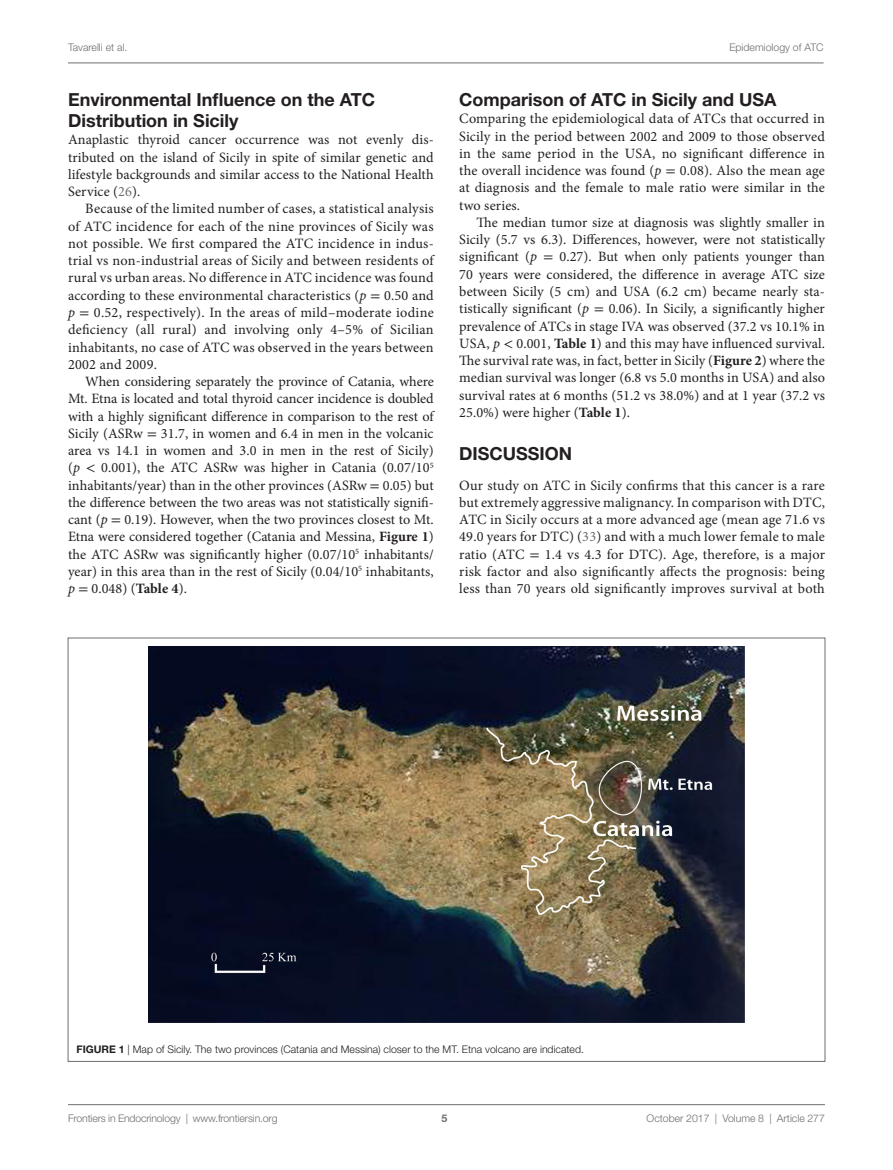
<style>
.page{position:relative;width:893px;height:1170px;background:#fff}
.page>*{position:absolute;margin:0;border:0;box-sizing:border-box;transform-origin:0 0}
.t1{font:700 18px/21px "Helvetica Neue LT Std";color:#231f20}
.t2{font:14.25px/17.2px "Minion Pro";letter-spacing:.005em;color:#231f20;text-align:justify}
.t3{font:300 10.5px "Helvetica Neue LT Std";color:#6c6d70}
.t4{font:300 10.5px "Helvetica Neue LT Std";color:#231f20}
.t5{font:700 10.5px "Helvetica Neue LT Std";color:#6c6d70}
.s1{color:#6c6d70}
.s2{font-style:italic}
.s3{font-family:"STIX General"}
.s4{font-weight:700}
</style>
<div class="page">
<img style="left:149px;top:646px;width:595px;height:376px">
<hr style="left:68px;top:1104px;width:757px;height:1px;background:#6c6d70">
<hr style="left:68px;top:63px;width:756px;height:1px;background:#6c6d70">
<p class="t3" style="left:68px;top:41px;width:61px">Tavarelli et al.</p>
<p class="t3" style="left:729px;top:41px;width:96px">Epidemiology of ATC</p>
<p class="t1" style="left:68px;top:89px;width:307px">Environmental Influence on the ATC<br>Distribution in Sicily</p>
<p class="t2" style="left:68px;top:131px;width:367px">Anaplastic thyroid cancer occurrence was not evenly dis&shy;tributed on the island of Sicily in spite of similar genetic and lifestyle backgrounds and similar access to the National Health Service (<span class="s1">26</span>).</p>
<p class="t2" style="left:68px;top:200px;width:367px;text-indent:17px">Because of the limited number of cases, a statistical analysis of ATC incidence for each of the nine provinces of Sicily was not possible. We first compared the ATC incidence in indus&shy;trial vs non-industrial areas of Sicily and between residents of rural vs urban areas. No difference in ATC incidence was found according to these environmental characteristics (<span class="s2">p</span> <span class="s3">=</span> 0.50 and <span class="s2">p</span> <span class="s3">=</span> 0.52, respectively). In the areas of mild–moderate iodine deficiency (all rural) and involving only 4–5% of Sicilian inhabitants, no case of ATC was observed in the years between 2002 and 2009.</p>
<p class="t2" style="left:68px;top:373px;width:367px;text-indent:17px">When considering separately the province of Catania, where Mt. Etna is located and total thyroid cancer incidence is doubled with a highly significant difference in comparison to the rest of Sicily (ASRw <span class="s3">=</span> 31.7, in women and 6.4 in men in the volcanic area vs 14.1 in women and 3.0 in men in the rest of Sicily) (<span class="s2">p</span> <span class="s3">&lt;</span> 0.001), the ATC ASRw was higher in Catania (0.07/10<sup>5 </sup>inhabitants/year) than in the other provinces (ASRw <span class="s3">=</span> 0.05) but the difference between the two areas was not statistically signifi&shy;cant (<span class="s2">p</span> <span class="s3">=</span> 0.19). However, when the two provinces closest to Mt.<br>Etna were considered together (Catania and Messina, <span class="s4">Figure 1</span>) the ATC ASRw was significantly higher (0.07/10<sup>5</sup> inhabitants/ year) in this area than in the rest of Sicily (0.04/10<sup>5</sup> inhabitants, <span class="s2">p</span> <span class="s3">=</span> 0.048) (<span class="s4">Table 4</span>).</p>
<p class="t1" style="left:459px;top:89px;width:307px">Comparison of ATC in Sicily and USA</p>
<p class="t2" style="left:459px;top:110px;width:367px">Comparing the epidemiological data of ATCs that occurred in Sicily in the period between 2002 and 2009 to those observed in the same period in the USA, no significant difference in the overall incidence was found (<span class="s2">p</span> <span class="s3">=</span> 0.08). Also the mean age at diagnosis and the female to male ratio were similar in the two series.</p>
<p class="t2" style="left:459px;top:214px;width:367px;text-indent:17px">The median tumor size at diagnosis was slightly smaller in Sicily (5.7 vs 6.3). Differences, however, were not statistically significant (<span class="s2">p</span> <span class="s3">=</span> 0.27). But when only patients younger than 70 years were considered, the difference in average ATC size between Sicily (5 cm) and USA (6.2 cm) became nearly sta&shy;tistically significant (<span class="s2">p</span> <span class="s3">=</span> 0.06). In Sicily, a significantly higher prevalence of ATCs in stage IVA was observed (37.2 vs 10.1% in USA, <span class="s2">p</span> <span class="s3">&lt;</span> 0.001, <span class="s4">Table 1</span>) and this may have influenced survival.<br>The survival rate was, in fact, better in Sicily (<span class="s4">Figure 2</span>) where the median survival was longer (6.8 vs 5.0 months in USA) and also survival rates at 6 months (51.2 vs 38.0%) and at 1 year (37.2 vs 25.0%) were higher (<span class="s4">Table 1</span>).</p>
<p class="t1" style="left:459px;top:442px;width:112px">DISCUSSION</p>
<p class="t2" style="left:459px;top:476px;width:367px">Our study on ATC in Sicily confirms that this cancer is a rare but extremely aggressive malignancy. In comparison with DTC, ATC in Sicily occurs at a more advanced age (mean age 71.6 vs 49.0 years for DTC) (<span class="s1">33</span>) and with a much lower female to male ratio (ATC <span class="s3">=</span> 1.4 vs 4.3 for DTC). Age, therefore, is a major risk factor and also significantly affects the prognosis: being less than 70 years old significantly improves survival at both</p>
<p class="t4" style="left:77px;top:1042px;width:509px"><span class="s4">FIG URE 1</span> | Map of Sicily. The two provinces (Catania and Messina) closer to the MT. Etna volcano are indicated.</p>
<p class="t3" style="left:68px;top:1111px;width:211px">Frontiers in Endocrinology | www.frontiersin.org</p>
<p class="t3" style="left:647px;top:1111px;width:180px">October 2017 | Volume 8 | Article 277</p>
<p class="t5" style="left:441px;top:1111px;width:7px">5</p>
</div>
